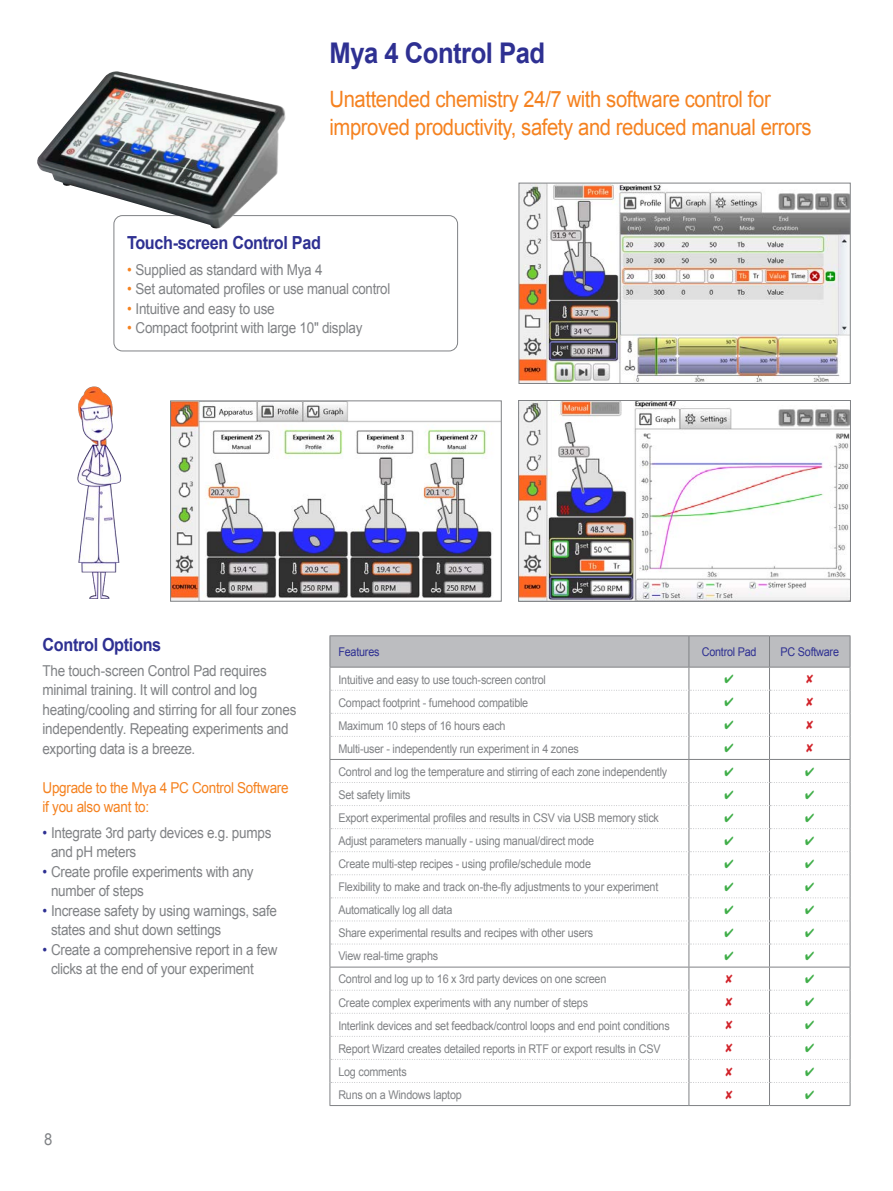
<style>
.page{position:relative;width:893px;height:1191px;background:#fff}
.page>*{position:absolute;margin:0;border:0;box-sizing:border-box;transform-origin:0 0}
.t1{font:700 28.5px "Arial";letter-spacing:-.02em;color:#2e3092;scale:.9 1}
.t2{font:22.5px/28.5px "Arial";letter-spacing:-.02em;color:#f58220;scale:.9 1}
.H4_grey{font:700 18px "Arial";letter-spacing:-.02em;color:#2e3092;scale:.9 1}
.t3{font:16.5px "Arial";color:#808285;scale:.9 1}
.H4_grey-2{font:15px/19.5px "Arial";letter-spacing:-.02em;color:#808285;scale:.9 1}
.H4_grey-3{font:15px/19.5px "Arial";letter-spacing:-.02em;color:#f58220;scale:.9 1}
.t4{font:12px "Arial";letter-spacing:-.02em;color:#808285;scale:.9 1}
.p_table{font:12px "Arial";letter-spacing:-.02em;color:#2e3092;scale:.9 1}
.s1{color:#f58220}
.s2{color:#2e3092}
</style>
<div class="page">
<img style="left:518px;top:182px;width:333px;height:202px">
<hr style="left:330px;top:635px;width:359px;height:1px;background:#808285">
<hr style="left:689px;top:635px;width:80px;height:1px;background:#808285">
<hr style="left:769px;top:635px;width:81px;height:1px;background:#808285">
<hr style="left:330px;top:1105px;width:359px;height:1px;background:#808285">
<hr style="left:689px;top:1105px;width:80px;height:1px;background:#808285">
<hr style="left:769px;top:1105px;width:81px;height:1px;background:#808285">
<svg style="left:170px;top:400px;width:332px;height:202px"></svg>
<div style="left:114px;top:215px;width:344px;height:136px;border:1px solid #808285;border-radius:9px"></div>
<img style="left:77px;top:386px;width:45px;height:213px">
<img style="left:37px;top:71px;width:249px;height:158px">
<img style="left:520px;top:402px;width:329px;height:197px">
<div style="left:518px;top:400px;width:333px;height:201px;border:1px solid #808285"></div>
<svg style="left:330px;top:636px;width:521px;height:469px"></svg>
<h1 class="t1" style="left:330px;top:34px;width:241px">Mya 4 Control Pad</h1>
<h2 class="t2" style="left:330px;top:85px;width:537px">Unattended chemistry 24/7 with software control for improved productivity, safety and reduced manual errors</h2>
<h3 class="H4_grey" style="left:127px;top:231px;width:217px">Touch-screen Control Pad</h3>
<p class="H4_grey-2" style="left:127px;top:260px;width:219px"><span class="s1">•</span> Supplied as standard with Mya 4</p>
<p class="H4_grey-2" style="left:127px;top:279px;width:294px"><span class="s1">•</span> Set automated profiles or use manual control</p>
<p class="H4_grey-2" style="left:127px;top:299px;width:166px"><span class="s1">•</span> Intuitive and easy to use</p>
<p class="H4_grey-2" style="left:127px;top:318px;width:263px"><span class="s1">•</span> Compact footprint with large 10" display</p>
<p class="H4_grey" style="left:43px;top:632px;width:133px">Control Options</p>
<p class="H4_grey-2" style="left:43px;top:660px;width:284px">The touch-screen Control Pad requires minimal training. It will control and log heating/cooling and stirring for all four zones independently. Repeating experiments and exporting data is a breeze.</p>
<p class="H4_grey-3" style="left:43px;top:777px;width:275px">Upgrade to the Mya 4 PC Control Software if you also want to:</p>
<p class="H4_grey-2" style="left:51px;top:822px;width:246px;text-indent:-9px"><span class="s2">•</span> Integrate 3rd party devices e.g. pumps and pH meters</p>
<p class="H4_grey-2" style="left:51px;top:861px;width:227px;text-indent:-9px"><span class="s2">•</span> Create profile experiments with any number of steps</p>
<p class="H4_grey-2" style="left:51px;top:900px;width:253px;text-indent:-9px"><span class="s2">•</span> Increase safety by using warnings, safe states and shut down settings</p>
<p class="H4_grey-2" style="left:51px;top:939px;width:253px;text-indent:-9px"><span class="s2">•</span> Create a comprehensive report in a few clicks at the end of your experiment</p>
<h3 class="t3" style="left:44px;top:1128px;width:11px">8</h3>
<p class="p_table" style="left:338px;top:644px;width:47px">Features</p>
<p class="p_table" style="left:702px;top:644px;width:62px">Control Pad</p>
<p class="p_table" style="left:780px;top:644px;width:66px">PC Software</p>
<p class="t4" style="left:338px;top:671px;width:232px">Intuitive and easy to use touch-screen control</p>
<p class="t4" style="left:338px;top:694px;width:212px">Compact footprint - fumehood compatible</p>
<p class="t4" style="left:338px;top:717px;width:187px">Maximum 10 steps of 16 hours each</p>
<p class="t4" style="left:338px;top:740px;width:269px">Multi-user - independently run experiment in 4 zones</p>
<p class="t4" style="left:338px;top:763px;width:367px">Control and log the temperature and stirring of each zone independently</p>
<p class="t4" style="left:338px;top:787px;width:82px">Set safety limits</p>
<p class="t4" style="left:338px;top:810px;width:358px">Export experimental profiles and results in CSV via USB memory stick</p>
<p class="t4" style="left:338px;top:833px;width:286px">Adjust parameters manually - using manual/direct mode</p>
<p class="t4" style="left:338px;top:856px;width:282px">Create multi-step recipes - using profile/schedule mode</p>
<p class="t4" style="left:338px;top:879px;width:357px">Flexibility to make and track on-the-fly adjustments to your experiment</p>
<p class="t4" style="left:338px;top:902px;width:128px">Automatically log all data</p>
<p class="t4" style="left:338px;top:925px;width:285px">Share experimental results and recipes with other users</p>
<p class="t4" style="left:338px;top:948px;width:113px">View real-time graphs</p>
<p class="t4" style="left:338px;top:971px;width:299px">Control and log up to 16 x 3rd party devices on one screen</p>
<p class="t4" style="left:338px;top:994px;width:279px">Create complex experiments with any number of steps</p>
<p class="t4" style="left:338px;top:1017px;width:370px">Interlink devices and set feedback/control loops and end point conditions</p>
<p class="t4" style="left:338px;top:1040px;width:360px">Report Wizard creates detailed reports in RTF or export results in CSV</p>
<p class="t4" style="left:338px;top:1063px;width:78px">Log comments</p>
<p class="t4" style="left:338px;top:1086px;width:139px">Runs on a Windows laptop</p>
</div>
